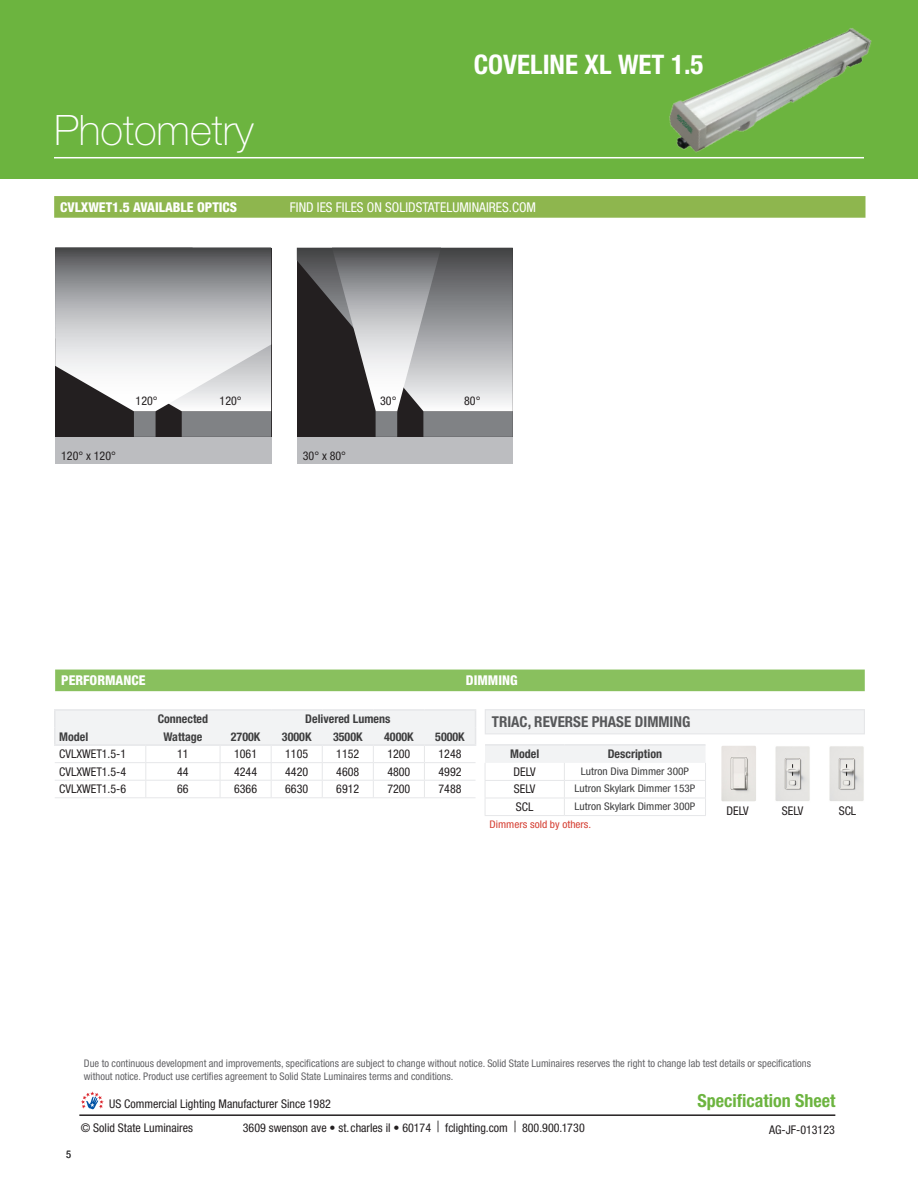
<style>
.page{position:relative;width:918px;height:1188px;background:#fff}
.page>*{position:absolute;margin:0;border:0;box-sizing:border-box;transform-origin:0 0}
.t1{font:100 42px "Helvetica Neue LT Std";color:#fff}
.t2{font:700 condensed 27px "Helvetica Neue LT Std";color:#fff}
.t3{font:700 condensed 18px "Helvetica Neue LT Std";color:#6cb43f}
.t4{font:700 condensed 15px "Helvetica Neue LT Std";color:#57585a}
.t5{font:800 condensed 13.5px "Helvetica Neue LT Std";color:#fff}
.t6{font:condensed 13.5px "Helvetica Neue LT Std";color:#fff}
.t7{font:condensed 12px "Helvetica Neue LT Std";color:#231f20}
.t8{font:700 condensed 12px "Helvetica Neue LT Std";color:#3e3e3f}
.t9{font:condensed 10.5px/12.6px "Helvetica Neue LT Std";color:#636366}
.t10{font:condensed 10.5px "Helvetica Neue LT Std";color:#3e3e3f;scale:1.08 1}
.t11{font:condensed 10.5px "Helvetica Neue LT Std";color:#d53f33;scale:1.08 1}
.t12{font:condensed 10.5px "Helvetica Neue LT Std";color:#3e3e3f}
.s1{font-size:15.6px}
</style>
<div class="page">
<hr style="left:79px;top:1114px;width:756px;height:2px;background:#231f20">
<svg style="left:81px;top:1091px;width:23px;height:18px"></svg>
<hr style="left:55px;top:797px;width:91px;height:1px;background:#e6e7e9">
<hr style="left:146px;top:797px;width:74px;height:1px;background:#e6e7e9">
<hr style="left:220px;top:797px;width:51px;height:1px;background:#e6e7e9">
<hr style="left:271px;top:797px;width:51px;height:1px;background:#e6e7e9">
<hr style="left:322px;top:797px;width:51px;height:1px;background:#e6e7e9">
<hr style="left:373px;top:797px;width:51px;height:1px;background:#e6e7e9">
<hr style="left:424px;top:797px;width:52px;height:1px;background:#e6e7e9">
<hr style="left:54px;top:709px;width:92px;height:2px;background:#e6e7e9">
<hr style="left:146px;top:709px;width:74px;height:2px;background:#e6e7e9">
<svg style="left:54px;top:711px;width:422px;height:86px"></svg>
<hr style="left:220px;top:709px;width:51px;height:2px;background:#e6e7e9">
<hr style="left:271px;top:709px;width:51px;height:2px;background:#e6e7e9">
<hr style="left:322px;top:709px;width:51px;height:2px;background:#e6e7e9">
<hr style="left:373px;top:709px;width:51px;height:2px;background:#e6e7e9">
<hr style="left:424px;top:709px;width:52px;height:2px;background:#e6e7e9">
<hr style="left:54px;top:744px;width:92px;height:2px;background:#e6e7e9">
<hr style="left:146px;top:744px;width:74px;height:2px;background:#e6e7e9">
<hr style="left:220px;top:744px;width:51px;height:2px;background:#e6e7e9">
<hr style="left:271px;top:744px;width:51px;height:2px;background:#e6e7e9">
<hr style="left:322px;top:744px;width:51px;height:2px;background:#e6e7e9">
<hr style="left:373px;top:744px;width:51px;height:2px;background:#e6e7e9">
<hr style="left:424px;top:744px;width:52px;height:2px;background:#e6e7e9">
<img style="left:721px;top:746px;width:35px;height:55px">
<img style="left:775px;top:746px;width:35px;height:55px">
<img style="left:829px;top:746px;width:35px;height:55px">
<div style="left:485px;top:710px;width:379px;height:24px;background:#f2f3f4"></div>
<div style="left:485px;top:709px;width:380px;height:25px;border:1px solid #e6e7e9"></div>
<div style="left:0;top:0;width:918px;height:178px;background:#6cb43f"></div>
<hr style="left:54px;top:157px;width:810px;height:1px;background:#fff">
<hr style="left:564px;top:815px;width:142px;height:1px;background:#e6e7e9">
<svg style="left:485px;top:746px;width:221px;height:69px"></svg>
<hr style="left:485px;top:815px;width:79px;height:1px;background:#e6e7e9">
<hr style="left:485px;top:744px;width:79px;height:2px;background:#e6e7e9">
<hr style="left:564px;top:744px;width:142px;height:2px;background:#e6e7e9">
<div style="left:55px;top:670px;width:810px;height:21px;background:#89c05e"></div>
<svg style="left:54px;top:196px;width:812px;height:22px;background:#8fb750"></svg>
<div style="left:55px;top:248px;width:216px;height:216px;background:#bcbdc0"></div>
<div style="left:55px;top:248px;width:216px;height:189px;background:#231f20"></div>
<div style="left:182px;top:411px;width:89px;height:26px;background:#808285"></div>
<div style="left:134px;top:411px;width:22px;height:26px;background:#808285"></div>
<svg style="left:55px;top:248px;width:216px;height:163px;background:#b3b4b6"></svg>
<div style="left:297px;top:248px;width:216px;height:216px;background:#bcbdc0"></div>
<div style="left:297px;top:248px;width:216px;height:189px;background:#231f20"></div>
<div style="left:423px;top:411px;width:90px;height:26px;background:#808285"></div>
<div style="left:376px;top:411px;width:21px;height:26px;background:#808285"></div>
<svg style="left:297px;top:248px;width:216px;height:163px"></svg>
<img style="left:669px;top:28px;width:203px;height:125px">
<p class="t1" style="left:54px;top:106px;width:201px">Photometry</p>
<p class="t2" style="left:474px;top:48px;width:231px">COVELINE XL WET 1.5</p>
<p class="t5" style="left:60px;top:199px;width:178px">CVLXWET1.5 AVAILABLE OPTICS</p>
<p class="t6" style="left:290px;top:199px;width:248px">FIND IES FILES ON SOLIDSTATELUMINAIRES.COM</p>
<p class="t7" style="left:61px;top:448px;width:56px">120° x 120°</p>
<p class="t7" style="left:136px;top:393px;width:24px">120°</p>
<p class="t7" style="left:220px;top:393px;width:24px">120°</p>
<p class="t7" style="left:303px;top:448px;width:45px">30° x 80°</p>
<p class="t7" style="left:380px;top:393px;width:18px">30°</p>
<p class="t7" style="left:464px;top:393px;width:18px">80°</p>
<p class="t5" style="left:61px;top:672px;width:86px">PERFORMANCE</p>
<p class="t5" style="left:466px;top:672px;width:53px">DIMMING</p>
<p class="t8" style="left:158px;top:711px;width:52px">Connected</p>
<p class="t8" style="left:305px;top:711px;width:87px">Delivered Lumens</p>
<p class="t8" style="left:59px;top:729px;width:31px">Model</p>
<p class="t8" style="left:163px;top:729px;width:41px">Wattage</p>
<p class="t8" style="left:231px;top:729px;width:31px">2700K</p>
<p class="t8" style="left:282px;top:729px;width:31px">3000K</p>
<p class="t8" style="left:333px;top:729px;width:31px">3500K</p>
<p class="t8" style="left:384px;top:729px;width:31px">4000K</p>
<p class="t8" style="left:435px;top:729px;width:31px">5000K</p>
<p class="t7" style="left:59px;top:747px;width:69px">CVLXWET1.5-1</p>
<p class="t7" style="left:177px;top:747px;width:13px">11</p>
<p class="t7" style="left:234px;top:747px;width:25px">1061</p>
<p class="t7" style="left:285px;top:747px;width:25px">1105</p>
<p class="t7" style="left:336px;top:747px;width:25px">1152</p>
<p class="t7" style="left:387px;top:747px;width:25px">1200</p>
<p class="t7" style="left:438px;top:747px;width:25px">1248</p>
<p class="t7" style="left:59px;top:765px;width:69px">CVLXWET1.5-4</p>
<p class="t7" style="left:177px;top:765px;width:13px">44</p>
<p class="t7" style="left:234px;top:765px;width:25px">4244</p>
<p class="t7" style="left:285px;top:765px;width:25px">4420</p>
<p class="t7" style="left:336px;top:765px;width:25px">4608</p>
<p class="t7" style="left:387px;top:765px;width:25px">4800</p>
<p class="t7" style="left:438px;top:765px;width:25px">4992</p>
<p class="t7" style="left:59px;top:782px;width:69px">CVLXWET1.5-6</p>
<p class="t7" style="left:177px;top:782px;width:13px">66</p>
<p class="t7" style="left:234px;top:782px;width:25px">6366</p>
<p class="t7" style="left:285px;top:782px;width:25px">6630</p>
<p class="t7" style="left:336px;top:782px;width:25px">6912</p>
<p class="t7" style="left:387px;top:782px;width:25px">7200</p>
<p class="t7" style="left:438px;top:782px;width:25px">7488</p>
<p class="t4" style="left:492px;top:713px;width:200px">TRIAC, REVERSE PHASE DIMMING</p>
<p class="t8" style="left:510px;top:746px;width:31px">Model</p>
<p class="t8" style="left:608px;top:746px;width:56px">Description</p>
<p class="t7" style="left:514px;top:765px;width:24px">DELV</p>
<p class="t10" style="left:581px;top:765px;width:101px">Lutron Diva Dimmer 300P</p>
<p class="t7" style="left:514px;top:782px;width:23px">SELV</p>
<p class="t10" style="left:575px;top:783px;width:113px">Lutron Skylark Dimmer 153P</p>
<p class="t7" style="left:516px;top:800px;width:19px">SCL</p>
<p class="t10" style="left:575px;top:800px;width:113px">Lutron Skylark Dimmer 300P</p>
<p class="t11" style="left:490px;top:818px;width:96px">Dimmers sold by others.</p>
<p class="t7" style="left:727px;top:804px;width:24px">DELV</p>
<p class="t7" style="left:782px;top:804px;width:23px">SELV</p>
<p class="t7" style="left:839px;top:804px;width:19px">SCL</p>
<p class="t9" style="left:84px;top:1057px;width:729px">Due to continuous development and improvements, specifications are subject to change without notice. Solid State Luminaires reserves the right to change lab test details or specifications without notice. Product use certifies agreement to Solid State Luminaires terms and conditions.</p>
<p class="t12" style="left:66px;top:1149px;width:7px">5</p>
<p class="t7" style="left:109px;top:1097px;width:223px">US Commercial Lighting Manufacturer Since 1982</p>
<h3 class="t3" style="left:697px;top:1090px;width:139px">Specification Sheet</h3>
<p class="t7" style="left:81px;top:1121px;width:114px">© Solid State Luminaires</p>
<p class="t7" style="left:243px;top:1121px;width:343px">3609 swenson ave • st. charles il • 60174 <span class="s1">|</span> fclighting.com <span class="s1">|</span> 800.900.1730</p>
<p class="t7" style="left:769px;top:1123px;width:67px">AG-JF-013123</p>
</div>
